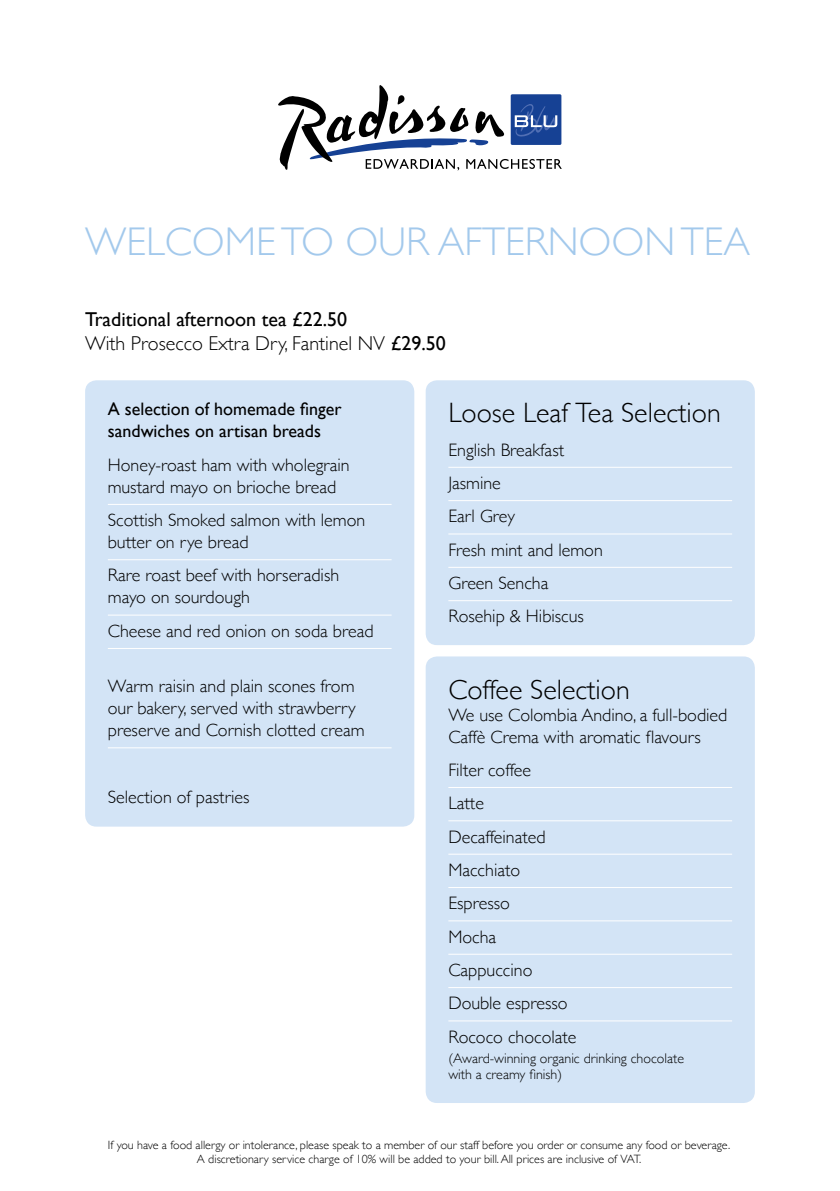
<style>
.page{position:relative;width:840px;height:1191px;background:#fff}
.page>*{position:absolute;margin:0;border:0;box-sizing:border-box;transform-origin:0 0}
.t1{font:300 40px "Gill Sans";color:#a3c9ec}
.t2{font:300 28px "Gill Sans";color:#000}
.t3{font:20px/24px "Gill Sans";color:#000}
.t4{font:300 18px/33.4px "Gill Sans";color:#000}
.t5{font:18px/22px "Gill Sans";color:#000}
.t6{font:300 14px/16px "Gill Sans";color:#000}
.t7{font:300 12px/14px "Gill Sans";color:#000;text-align:center}
.s1{font-weight:300}
</style>
<div class="page">
<div style="left:85px;top:380px;width:329px;height:446px;background:#d3e4f6;border-radius:11px"></div>
<hr style="left:108px;top:504px;width:283px;height:1px;background:#fff">
<hr style="left:108px;top:559px;width:283px;height:1px;background:#fff">
<hr style="left:108px;top:615px;width:283px;height:1px;background:#fff">
<hr style="left:108px;top:648px;width:283px;height:1px;background:#fff">
<hr style="left:108px;top:747px;width:283px;height:1px;background:#fff">
<div style="left:425px;top:656px;width:329px;height:447px;background:#d3e4f6;border-radius:11px"></div>
<hr style="left:448px;top:787px;width:283px;height:1px;background:#fff">
<hr style="left:448px;top:820px;width:283px;height:1px;background:#fff">
<hr style="left:448px;top:854px;width:283px;height:1px;background:#fff">
<hr style="left:448px;top:887px;width:283px;height:1px;background:#fff">
<hr style="left:448px;top:920px;width:283px;height:1px;background:#fff">
<hr style="left:448px;top:954px;width:283px;height:1px;background:#fff">
<hr style="left:448px;top:987px;width:283px;height:1px;background:#fff">
<hr style="left:448px;top:1020px;width:283px;height:1px;background:#fff">
<div style="left:425px;top:380px;width:329px;height:265px;background:#d3e4f6;border-radius:11px"></div>
<hr style="left:448px;top:467px;width:283px;height:1px;background:#fff">
<hr style="left:448px;top:500px;width:283px;height:1px;background:#fff">
<hr style="left:448px;top:533px;width:283px;height:1px;background:#fff">
<hr style="left:448px;top:567px;width:283px;height:1px;background:#fff">
<hr style="left:448px;top:600px;width:283px;height:1px;background:#fff">
<svg style="left:278px;top:85px;width:283px;height:85px"></svg>
<h1 class="t1" style="left:85px;top:210px;width:666px">WELCOME TO OUR AFTERNOON TEA</h1>
<p class="t3" style="left:85px;top:307px;width:362px">Traditional afternoon tea £22.50<br><span class="s1">With Prosecco Extra Dry, Fantinel NV</span> £29.50</p>
<p class="t5" style="left:108px;top:398px;width:235px">A selection of homemade finger sandwiches on artisan breads</p>
<p class="t4" style="left:108px;top:453px;width:243px;line-height:22px">Honey-roast ham with wholegrain mustard mayo on brioche bread</p>
<p class="t4" style="left:108px;top:508px;width:259px;line-height:22px">Scottish Smoked salmon with lemon butter on rye bread</p>
<p class="t4" style="left:108px;top:564px;width:233px;line-height:22px">Rare roast beef with horseradish mayo on sourdough</p>
<p class="t4" style="left:108px;top:613px;width:267px">Cheese and red onion on soda bread</p>
<p class="t4" style="left:108px;top:674px;width:258px;line-height:22px">Warm raisin and plain scones from our bakery, served with strawberry preserve and Cornish clotted cream</p>
<p class="t4" style="left:108px;top:779px;width:143px">Selection of pastries</p>
<h2 class="t2" style="left:448px;top:391px;width:274px">Loose Leaf Tea Selection</h2>
<p class="t4" style="left:448px;top:432px;width:156px">English Breakfast<br>Jasmine<br>Earl Grey<br>Fresh mint and lemon<br>Green Sencha<br>Rosehip &amp; Hibiscus</p>
<h2 class="t2" style="left:448px;top:667px;width:183px">Coffee Selection</h2>
<p class="t4" style="left:448px;top:703px;width:280px;line-height:22px">We use Colombia Andino, a full-bodied<br>Caffè Crema with aromatic flavours</p>
<p class="t4" style="left:448px;top:752px;width:130px">Filter coffee<br>Latte<br>Decaffeinated<br>Macchiato<br>Espresso<br>Mocha<br>Cappuccino<br>Double espresso<br>Rococo chocolate</p>
<p class="t6" style="left:448px;top:1049px;width:237px">(Award-winning organic drinking chocolate with a creamy finish)</p>
<p class="t7" style="left:108px;top:1137px;width:623px">If you have a food allergy or intolerance, please speak to a member of our staff before you order or consume any food or beverage.<br>A discretionary service charge of 10% will be added to your bill. All prices are inclusive of VAT.</p>
</div>
